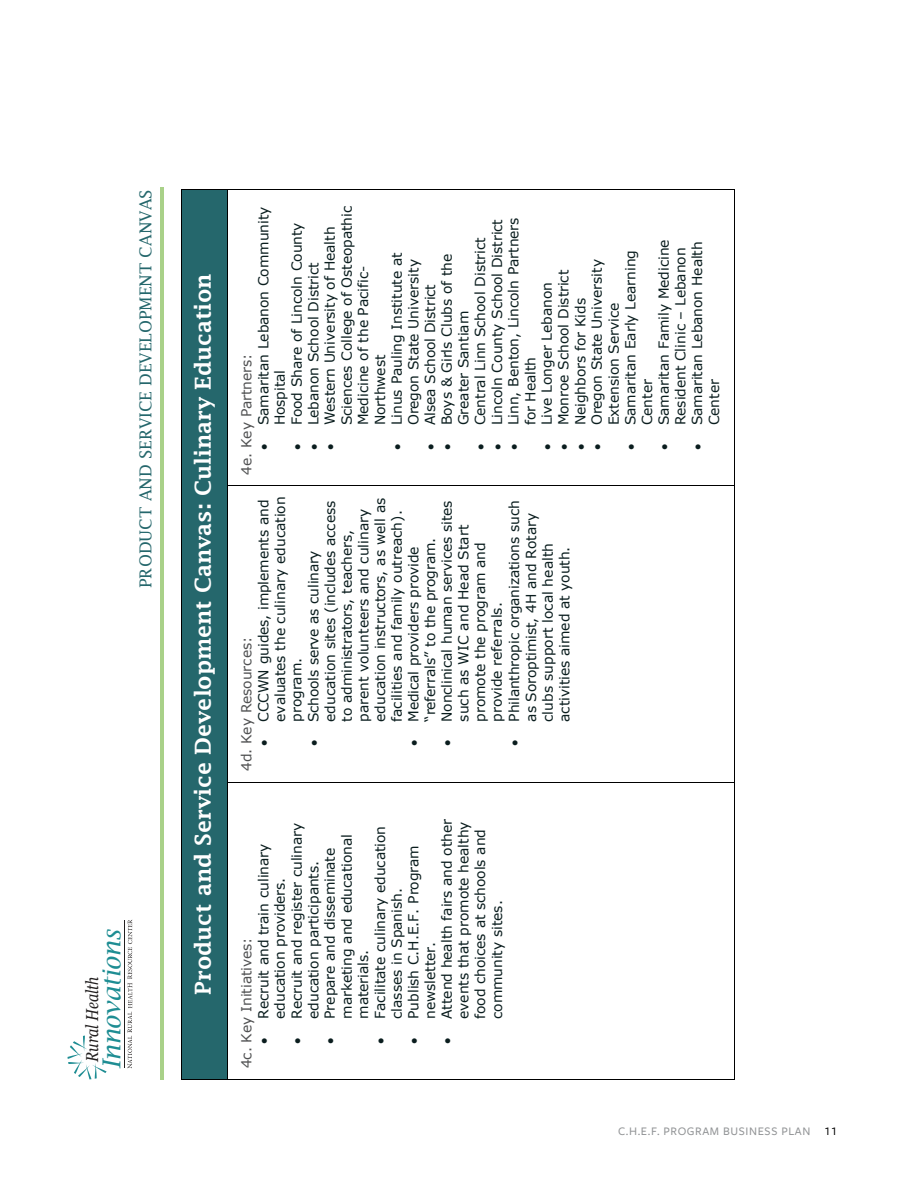
<style>
.page{position:relative;width:918px;height:1188px;background:#fff}
.page>*{position:absolute;margin:0;border:0;box-sizing:border-box;transform-origin:0 0}
.t1{font:italic 24.9px "Lucida Bright";color:#1e8d93}
.t2{font:600 22.05px "Lucida Fax";letter-spacing:-.005em;color:#fff}
.t3{font:italic 17.25px "Georgia";color:#221f1f;scale:.84 1}
.t4{font:16.5px "Lucida Fax";color:#25676c}
.t5{font:13.8px/16.6px "Verdana";letter-spacing:-.005em;color:#0a1d1e}
.t6{font:13.8px "Verdana";letter-spacing:-.005em;color:#505152}
.t7{font:500 12px "Freight Sans Pro";letter-spacing:.05em;color:#939597}
.s1{color:#000}
</style>
<div class="page">
<hr style="left:160px;top:187px;width:4px;height:893px;background:#a9d189">
<svg style="left:68px;top:1036px;width:39px;height:43px"></svg>
<svg style="left:128px;top:920px;width:4px;height:148px"></svg>
<hr style="left:124px;top:921px;width:1px;height:147px;background:#221f1f">
<div style="left:183px;top:200px;width:32px;height:868px;background:#25676c"></div>
<hr style="left:181px;top:190px;width:1px;height:889px;background:#000">
<hr style="left:182px;top:190px;width:1px;height:889px;background:#25676c">
<div style="left:215px;top:189px;width:12px;height:890px;background:#25676c"></div>
<hr style="left:183px;top:1079px;width:44px;height:1px;background:#000">
<hr style="left:183px;top:189px;width:44px;height:1px;background:#000">
<hr style="left:227px;top:782px;width:1px;height:297px;background:#000">
<hr style="left:227px;top:486px;width:1px;height:296px;background:#000">
<hr style="left:227px;top:190px;width:1px;height:295px;background:#000">
<hr style="left:238px;top:1079px;width:496px;height:1px;background:#000">
<hr style="left:734px;top:782px;width:1px;height:297px;background:#000">
<hr style="left:238px;top:782px;width:496px;height:1px;background:#000">
<hr style="left:734px;top:486px;width:1px;height:296px;background:#000">
<hr style="left:238px;top:485px;width:496px;height:1px;background:#000">
<hr style="left:734px;top:190px;width:1px;height:295px;background:#000">
<hr style="left:238px;top:189px;width:496px;height:1px;background:#000">
<p class="t4" style="left:136px;top:588px;width:400px;rotate:-90deg">PRODUCT AND SERVICE DEVELOPMENT CANVAS</p>
<h1 class="t1" style="left:97px;top:1069px;width:141px;rotate:-90deg">Innovations</h1>
<p class="t3" style="left:80px;top:1062px;width:103px;rotate:-90deg">Rural Health</p>
<h2 class="t2" style="left:190px;top:995px;width:723px;rotate:-90deg">Product and Service Development Canvas: Culinary Education</h2>
<p class="t5" style="left:321px;top:425px;width:221px;text-indent:-25px;rotate:-90deg">• Western University of Health<br>Sciences College of Osteopathic<br>Medicine of the Pacific-<br>Northwest</p>
<p class="t5" style="left:255px;top:425px;width:220px;text-indent:-25px;rotate:-90deg">• Samaritan Lebanon Community<br>Hospital</p>
<p class="t5" style="left:489px;top:450px;width:232px;rotate:-90deg">• Lincoln County School District</p>
<p class="t5" style="left:505px;top:425px;width:210px;text-indent:-25px;rotate:-90deg">• Linn, Benton, Lincoln Partners for Health</p>
<p class="t5" style="left:288px;top:450px;width:229px;rotate:-90deg">• Food Share of Lincoln County</p>
<p class="t5" style="left:472px;top:450px;width:214px;rotate:-90deg">• Central Linn School District</p>
<p class="t5" style="left:588px;top:425px;width:168px;text-indent:-25px;rotate:-90deg">• Oregon State University<br>Extension Service</p>
<p class="t5" style="left:622px;top:425px;width:177px;text-indent:-25px;rotate:-90deg">• Samaritan Early Learning<br>Center</p>
<p class="t5" style="left:655px;top:425px;width:187px;text-indent:-25px;rotate:-90deg">• Samaritan Family Medicine<br>Resident Clinic – Lebanon</p>
<p class="t5" style="left:689px;top:425px;width:186px;text-indent:-25px;rotate:-90deg">• Samaritan Lebanon Health<br>Center</p>
<p class="t5" style="left:388px;top:425px;width:174px;text-indent:-25px;rotate:-90deg">• Linus Pauling Institute at<br>Oregon State University</p>
<p class="t5" style="left:439px;top:425px;width:173px;text-indent:-25px;rotate:-90deg">• Boys &amp; Girls Clubs of the<br>Greater Santiam</p>
<p class="t5" style="left:305px;top:450px;width:189px;rotate:-90deg">• Lebanon School District</p>
<p class="t5" style="left:555px;top:450px;width:182px;rotate:-90deg">• Monroe School District</p>
<p class="t5" style="left:538px;top:450px;width:169px;rotate:-90deg">• Live Longer Lebanon</p>
<p class="t5" style="left:422px;top:450px;width:168px;rotate:-90deg">• Alsea School District</p>
<p class="t5" style="left:572px;top:450px;width:153px;rotate:-90deg">• Neighbors for Kids</p>
<p class="t6" style="left:237px;top:475px;width:123px;rotate:-90deg">4e. Key Partners:</p>
<p class="t5" style="left:255px;top:722px;width:227px;text-indent:-25px;rotate:-90deg">• CCCWN guides, implements and evaluates the culinary education program.</p>
<p class="t5" style="left:305px;top:722px;width:225px;text-indent:-25px;rotate:-90deg">• Schools serve as culinary education sites (includes access to administrators, teachers, parent volunteers and culinary education instructors, as well as facilities and family outreach).</p>
<p class="t5" style="left:438px;top:722px;width:223px;text-indent:-25px;rotate:-90deg">• Nonclinical human services sites such as WIC and Head Start promote the program and provide referrals.</p>
<p class="t5" style="left:506px;top:722px;width:223px;text-indent:-25px;rotate:-90deg">• Philanthropic organizations such as Soroptimist, 4H and Rotary clubs support local health activities aimed at youth.</p>
<p class="t5" style="left:405px;top:722px;width:186px;text-indent:-25px;rotate:-90deg">• Medical providers provide “referrals” to the program.</p>
<p class="t6" style="left:237px;top:771px;width:136px;rotate:-90deg">4d. Key Resources:</p>
<p class="t5" style="left:438px;top:1019px;width:201px;text-indent:-25px;rotate:-90deg">• Attend health fairs and other events that promote healthy food choices at schools and community sites.</p>
<p class="t5" style="left:288px;top:1019px;width:198px;text-indent:-25px;rotate:-90deg">• Recruit and register culinary education participants.</p>
<p class="t5" style="left:321px;top:1019px;width:186px;text-indent:-25px;rotate:-90deg">• Prepare and disseminate marketing and educational materials.</p>
<p class="t5" style="left:372px;top:1019px;width:195px;text-indent:-25px;rotate:-90deg">• Facilitate culinary education classes in Spanish.</p>
<p class="t5" style="left:255px;top:1019px;width:177px;text-indent:-25px;rotate:-90deg">• Recruit and train culinary education providers.</p>
<p class="t5" style="left:405px;top:1019px;width:175px;text-indent:-25px;rotate:-90deg">• Publish C.H.E.F. Program newsletter.</p>
<p class="t6" style="left:237px;top:1068px;width:132px;rotate:-90deg">4c. Key Initiatives:</p>
<p class="t7" style="left:618px;top:1123px;width:220px">C.H.E.F. PROGRAM BUSINESS PLAN <span class="s1">11</span></p>
</div>
